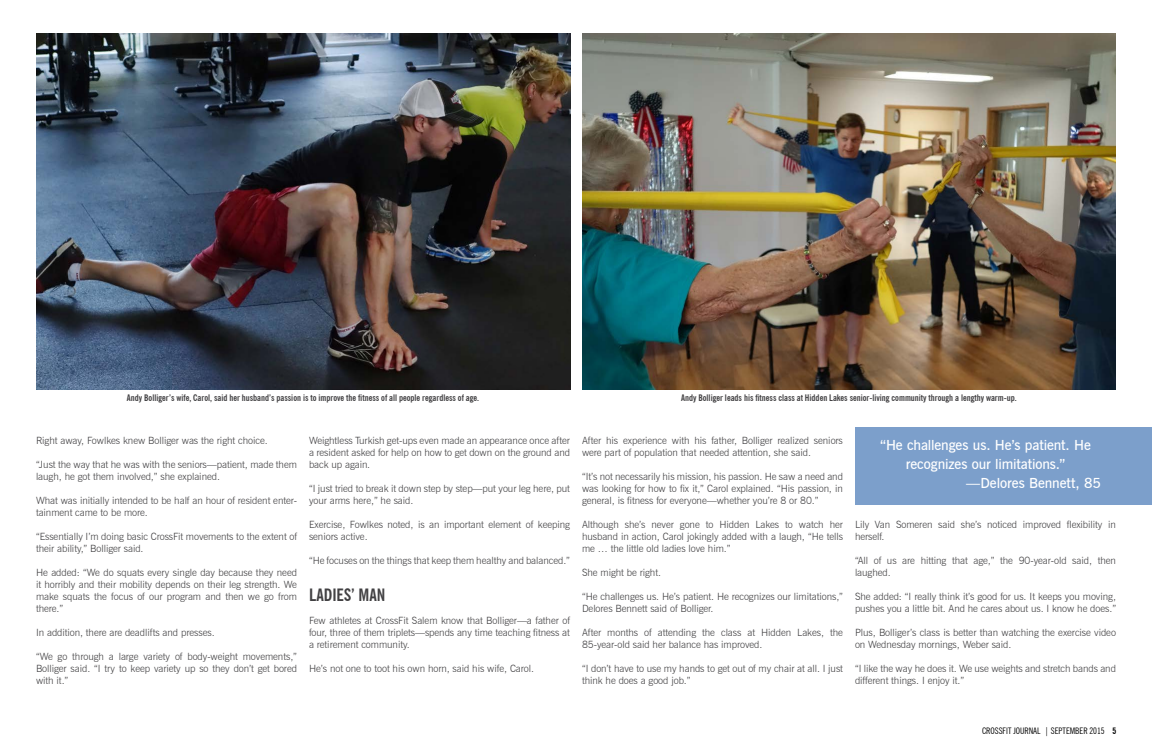
<style>
.page{position:relative;width:1152px;height:756px;background:#fff}
.page>*{position:absolute;margin:0;border:0;box-sizing:border-box;transform-origin:0 0}
.t1{font:700 condensed 17px "News Gothic BT";color:#414042}
.t2{font:600 14px "News Gothic BT";letter-spacing:-.01em;color:#fff}
.t3{font:300 10px/12px "News Gothic BT";letter-spacing:-.005em;color:#414042}
.t4{font:700 condensed 9px "News Gothic BT";color:#414042}
.t5{font:condensed 9px "News Gothic BT";color:#000}
.s1{font-weight:700}
</style>
<div class="page">
<div style="left:855px;top:428px;width:297px;height:78px;background:#7c9fcb"></div>
<img style="left:36px;top:33px;width:534px;height:356px">
<img style="left:582px;top:33px;width:534px;height:356px">
<p class="t4" style="left:127px;top:392px;width:354px">Andy Bolliger’s wife, Carol, said her husband’s passion is to improve the fitness of all people regardless of age.</p>
<p class="t4" style="left:681px;top:392px;width:337px">Andy Bolliger leads his fitness class at Hidden Lakes senior-living community through a lengthy warm-up.</p>
<p class="t3" style="left:36px;top:434px;width:233px">Right away, Fowlkes knew Bolliger was the right choice.</p>
<p class="t3" style="left:36px;top:458px;width:263px">“Just the way that he was with the seniors—patient, made them laugh, he got them involved,” she explained.</p>
<p class="t3" style="left:36px;top:494px;width:262px">What was initially intended to be half an hour of resident enter&shy;tainment came to be more.</p>
<p class="t3" style="left:36px;top:530px;width:263px">“Essentially I’m doing basic CrossFit movements to the extent of their ability,” Bolliger said.</p>
<p class="t3" style="left:36px;top:566px;width:263px;text-align:justify">He added: “We do squats every single day because they need it horribly and their mobility depends on their leg strength. We make squats the focus of our program and then we go from there.”</p>
<p class="t3" style="left:36px;top:626px;width:180px">In addition, there are deadlifts and presses.</p>
<p class="t3" style="left:36px;top:650px;width:263px;text-align:justify">“We go through a large variety of body-weight movements,” Bolliger said. “I try to keep variety up so they don’t get bored with it.”</p>
<p class="t3" style="left:309px;top:434px;width:263px;text-align:justify">Weightless Turkish get-ups even made an appearance once after a resident asked for help on how to get down on the ground and back up again.</p>
<p class="t3" style="left:309px;top:482px;width:262px">“I just tried to break it down step by step—put your leg here, put your arms here,” he said.</p>
<p class="t3" style="left:309px;top:518px;width:262px">Exercise, Fowlkes noted, is an important element of keeping seniors active.</p>
<p class="t3" style="left:309px;top:554px;width:263px">“He focuses on the things that keep them healthy and balanced.”</p>
<h1 class="t1" style="left:309px;top:585px;width:78px">LADIES’ MAN</h1>
<p class="t3" style="left:309px;top:614px;width:262px;text-align:justify">Few athletes at CrossFit Salem know that Bolliger—a father of four, three of them triplets—spends any time teaching fitness at a retirement community.</p>
<p class="t3" style="left:309px;top:662px;width:227px">He’s not one to toot his own horn, said his wife, Carol.</p>
<p class="t3" style="left:582px;top:434px;width:262px">After his experience with his father, Bolliger realized seniors were part of population that needed attention, she said.</p>
<p class="t3" style="left:582px;top:470px;width:263px;text-align:justify">“It’s not necessarily his mission, his passion. He saw a need and was looking for how to fix it,” Carol explained. “His passion, in general, is fitness for everyone—whether you’re 8 or 80.”</p>
<p class="t3" style="left:582px;top:518px;width:263px;text-align:justify">Although she’s never gone to Hidden Lakes to watch her husband in action, Carol jokingly added with a laugh, “He tells me … the little old ladies love him.”</p>
<p class="t3" style="left:582px;top:566px;width:81px">She might be right.</p>
<p class="t3" style="left:582px;top:590px;width:263px">“He challenges us. He’s patient. He recognizes our limitations,”<br>Delores Bennett said of Bolliger.</p>
<p class="t3" style="left:582px;top:626px;width:262px">After months of attending the class at Hidden Lakes, the<br>85-year-old said her balance has improved.</p>
<p class="t3" style="left:582px;top:662px;width:263px">“I don’t have to use my hands to get out of my chair at all. I just think he does a good job.”</p>
<h2 class="t2" style="left:880px;top:437px;width:212px">“He challenges us. He’s patient. He</h2>
<h2 class="t2" style="left:906px;top:456px;width:161px">recognizes our limitations.”</h2>
<h2 class="t2" style="left:966px;top:475px;width:136px">—Delores Bennett, 85</h2>
<p class="t3" style="left:855px;top:518px;width:262px">Lily Van Someren said she’s noticed improved flexibility in herself.</p>
<p class="t3" style="left:855px;top:554px;width:262px">“All of us are hitting that age,” the 90-year-old said, then laughed.</p>
<p class="t3" style="left:855px;top:590px;width:263px">She added: “I really think it’s good for us. It keeps you moving, pushes you a little bit. And he cares about us. I know he does.”</p>
<p class="t3" style="left:855px;top:626px;width:263px">Plus, Bolliger’s class is better than watching the exercise video on Wednesday mornings, Weber said.</p>
<p class="t3" style="left:855px;top:662px;width:263px">“I like the way he does it. We use weights and stretch bands and different things. I enjoy it.”</p>
<p class="t5" style="left:982px;top:726px;width:136px">CROSSFIT JOURNAL | SEPTEMBER 2015 <span class="s1">5</span></p>
</div>
